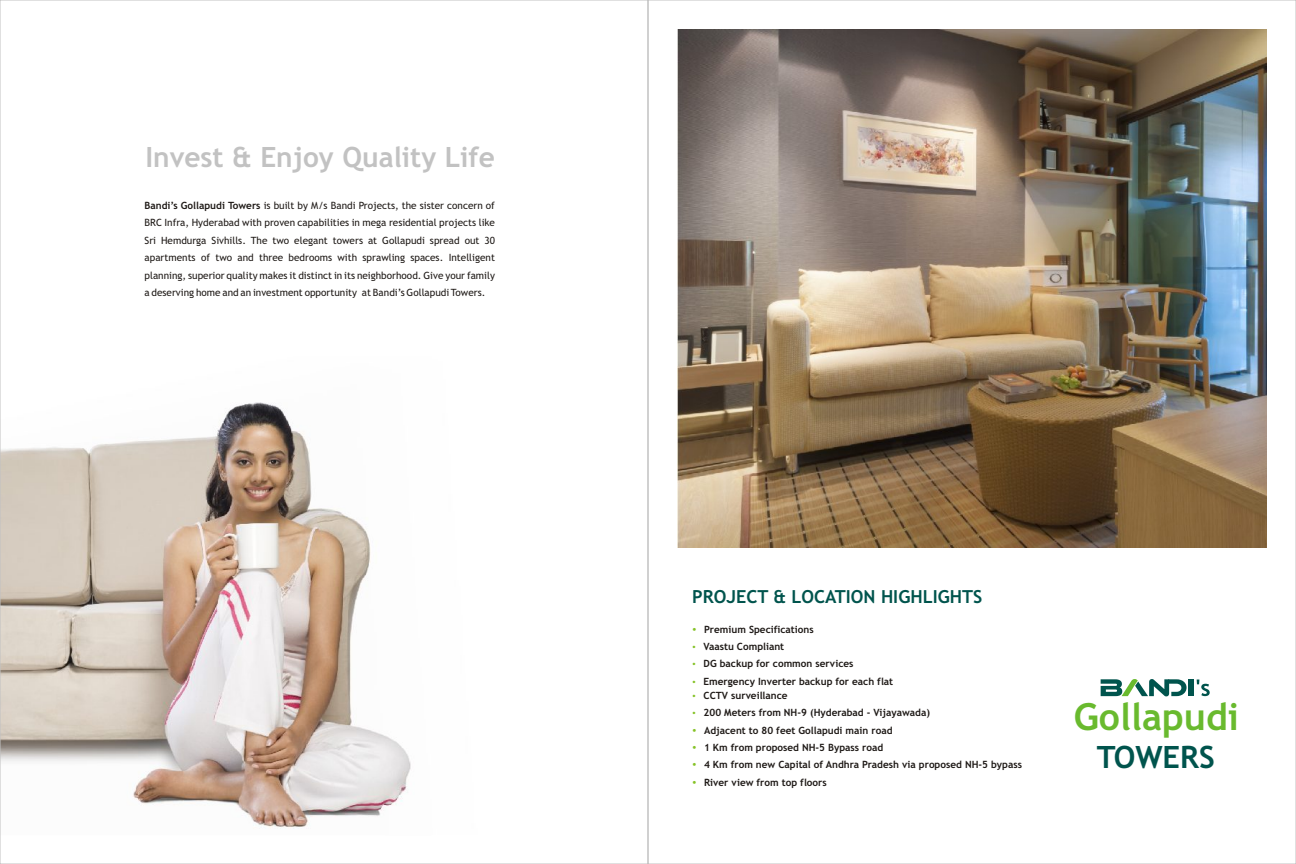
<style>
.page{position:relative;width:1296px;height:864px;background:#fff}
.page>*{position:absolute;margin:0;border:0;box-sizing:border-box;transform-origin:0 0}
.t1{font:700 37.4px "Trebuchet MS";color:#69ba2e}
.t2{font:700 30.8px "Trebuchet MS";color:#00544d}
.t3{font:700 28px "Trebuchet MS";color:#c2c2c2}
.t4{font:700 18px "Trebuchet MS";color:#00544d}
.t5{font:10px/17.4px "Trebuchet MS";color:#1f1a17;text-align:justify}
.t6{font:700 10px/17.4px "Trebuchet MS";color:#1f1a17}
.s1{font-weight:700}
</style>
<div class="page">
<img style="left:678px;top:30px;width:588px;height:517px">
<div style="left:1188px;top:679px;width:6px;height:17px;background:#00544d"></div>
<svg style="left:1101px;top:679px;width:86px;height:17px"></svg>
<svg style="left:1197px;top:680px;width:13px;height:16px"></svg>
<img style="left:2px;top:402px;width:409px;height:427px">
<h3 class="t3" style="left:145px;top:147px;width:351px">Invest &amp; Enjoy Quality Life</h3>
<p class="t5" style="left:145px;top:198px;width:352px"><span class="s1">Bandi’s Gollapudi Towers</span> is built by M/s Bandi Projects, the sister concern of BRC Infra, Hyderabad with proven capabilities in mega residential projects like Sri Hemdurga Sivhills. The two elegant towers at Gollapudi spread out 30 apartments of two and three bedrooms with sprawling spaces. Intelligent planning, superior quality makes it distinct in its neighborhood. Give your family a deserving home and an investment opportunity at Bandi’s Gollapudi Towers.</p>
<h3 class="t4" style="left:692px;top:590px;width:291px">PROJECT &amp; LOCATION HIGHLIGHTS</h3>
<p class="t6" style="left:704px;top:621px;width:191px">Premium Specifications<br>Vaastu Compliant<br>DG backup for common services<br>Emergency Inverter backup for each flat</p>
<p class="t6" style="left:704px;top:687px;width:320px">CCTV surveillance<br>200 Meters from NH-9 (Hyderabad - Vijayawada)<br>Adjacent to 80 feet Gollapudi main road<br>1 Km from proposed NH-5 Bypass road<br>4 Km from new Capital of Andhra Pradesh via proposed NH-5 bypass River view from top floors</p>
<h1 class="t1" style="left:1074px;top:703px;width:167px">Gollapudi</h1>
<h2 class="t2" style="left:1097px;top:745px;width:119px">TOWERS</h2>
</div>
